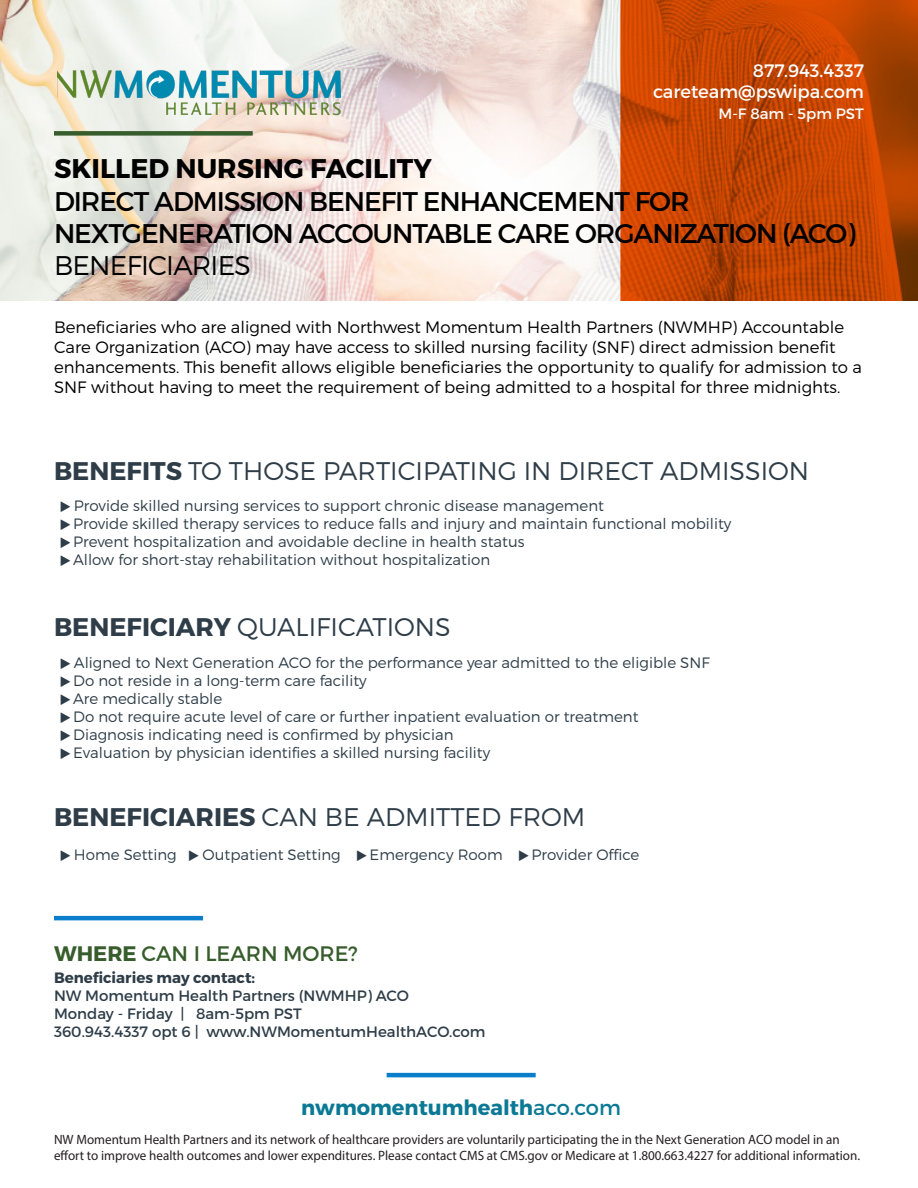
<style>
.page{position:relative;width:918px;height:1188px;background:#fff}
.page>*{position:absolute;margin:0;border:0;box-sizing:border-box;transform-origin:0 0}
.t1{font:27px/32.4px "Montserrat";letter-spacing:-.04em;color:#000}
.t2{font:300 25.5px "Montserrat";color:#2e3d48}
.t3{font:700 21px "Montserrat";color:#0b7995}
.t4{font:21px "Montserrat";color:#375d2c}
.t5{font:18px/21px "Montserrat";color:#fff;text-align:right}
.t6{font:300 16.5px/19.8px "Montserrat";color:#000}
.t7{font:300 15px "Montserrat";color:#2e3d48}
.t8{font:15px "Montserrat";color:#2e3d48}
.t9{font:700 15px "Montserrat";color:#2e3d48}
.t10{font:15px "Montserrat";color:#fff}
.t11{font:13.5px "Myriad Pro";color:#231f20}
.s1{font-weight:700}
.s2{font-weight:300}
.s3{font-weight:400}
</style>
<div class="page">
<img style="left:0;top:0;width:918px;height:300px">
<div style="left:54px;top:131px;width:199px;height:5px;background:#375d2c"></div>
<hr style="left:387px;top:1073px;width:149px;height:4px;background:#0a7eca">
<img style="left:57px;top:48px;width:320px;height:69px">
<hr style="left:54px;top:916px;width:149px;height:4px;background:#0a7eca">
<p class="t5" style="left:653px;top:60px;width:212px">877.943.4337 careteam@pswipa.com</p>
<p class="t10" style="left:719px;top:105px;width:147px">M-F 8am - 5pm PST</p>
<p class="t1" style="left:54px;top:152px;width:803px"><span class="s1">SKILLED NURSING FACILITY<br></span>DIRECT ADMISSION BENEFIT ENHANCEMENT FOR NEXTGENERATION ACCOUNTABLE CARE ORGANIZATION (ACO)<br><span class="s2">BENEFICIARIES</span></p>
<p class="t6" style="left:54px;top:317px;width:810px">Beneficiaries who are aligned with Northwest Momentum Health Partners (NWMHP) Accountable Care Organization (ACO) may have access to skilled nursing facility (SNF) direct admission benefit enhancements. This benefit allows eligible beneficiaries the opportunity to qualify for admission to a SNF without having to meet the requirement of being admitted to a hospital for three midnights.</p>
<p class="t2" style="left:54px;top:456px;width:757px"><span class="s1">BENEFITS</span> TO THOSE PARTICIPATING IN DIRECT ADMISSION</p>
<p class="t7" style="left:74px;top:496px;width:532px">Provide skilled nursing services to support chronic disease management</p>
<p class="t7" style="left:73px;top:514px;width:660px">Provide skilled therapy services to reduce falls and injury and maintain functional mobility</p>
<p class="t7" style="left:73px;top:532px;width:453px">Prevent hospitalization and avoidable decline in health status</p>
<p class="t7" style="left:73px;top:550px;width:419px">Allow for short-stay rehabilitation without hospitalization</p>
<p class="t2" style="left:54px;top:611px;width:398px"><span class="s1">BENEFICIARY</span> QUALIFICATIONS</p>
<p class="t7" style="left:74px;top:654px;width:637px">Aligned to Next Generation ACO for the performance year admitted to the eligible SNF</p>
<p class="t7" style="left:73px;top:672px;width:295px">Do not reside in a long-term care facility</p>
<p class="t7" style="left:73px;top:690px;width:150px">Are medically stable</p>
<p class="t7" style="left:73px;top:708px;width:567px">Do not require acute level of care or further inpatient evaluation or treatment</p>
<p class="t7" style="left:73px;top:726px;width:382px">Diagnosis indicating need is confirmed by physician</p>
<p class="t7" style="left:73px;top:744px;width:419px">Evaluation by physician identifies a skilled nursing facility</p>
<p class="t2" style="left:54px;top:801px;width:533px"><span class="s1">BENEFICIARIES</span> CAN BE ADMITTED FROM</p>
<p class="t7" style="left:74px;top:845px;width:104px">Home Setting</p>
<p class="t7" style="left:203px;top:845px;width:140px">Outpatient Setting</p>
<p class="t7" style="left:370px;top:845px;width:135px">Emergency Room</p>
<p class="t7" style="left:532px;top:845px;width:109px">Provider Office</p>
<p class="t4" style="left:54px;top:940px;width:305px"><span class="s1">WHERE</span> CAN I LEARN MORE?</p>
<p class="t9" style="left:54px;top:969px;width:203px">Beneficiaries may contact:</p>
<p class="t8" style="left:54px;top:987px;width:357px">NW Momentum Health Partners (NWMHP) ACO</p>
<p class="t8" style="left:54px;top:1005px;width:249px">Monday - Friday | 8am-5pm PST</p>
<p class="t8" style="left:54px;top:1023px;width:433px">360.943.4337 opt 6 | www.NWMomentumHealthACO.com</p>
<p class="t3" style="left:301px;top:1094px;width:321px">nwmomentumhealth<span class="s3">aco.com</span></p>
<p class="t11" style="left:54px;top:1131px;width:787px">NW Momentum Health Partners and its network of healthcare providers are voluntarily participating the in the Next Generation ACO model in an</p>
<p class="t11" style="left:54px;top:1147px;width:808px">effort to improve health outcomes and lower expenditures. Please contact CMS at CMS.gov or Medicare at 1.800.663.4227 for additional information.</p>
</div>
